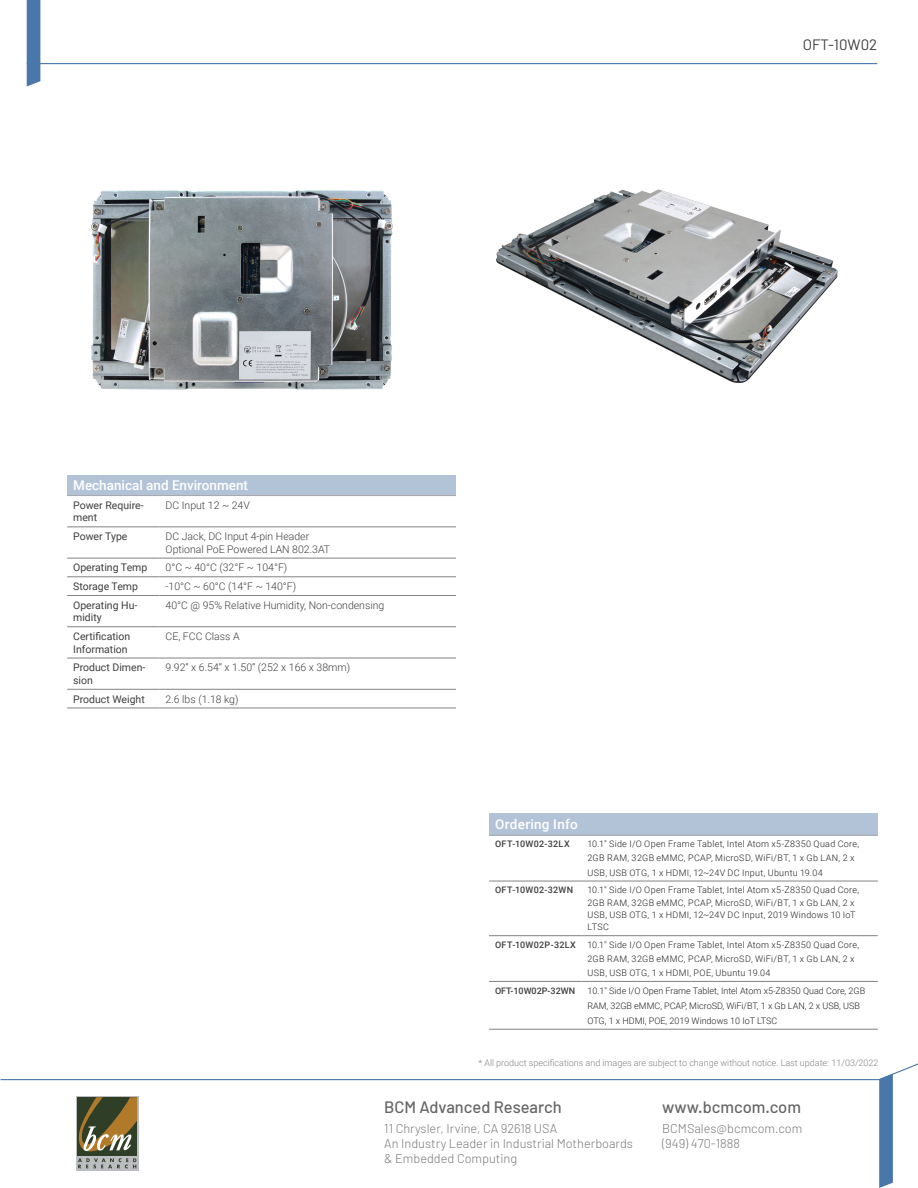
<style>
.page{position:relative;width:918px;height:1188px;background:#fff}
.page>*{position:absolute;margin:0;border:0;box-sizing:border-box;transform-origin:0 0}
.t1{font:500 16.5px "Barlow";color:#666667}
.t2{font:15px "Barlow";color:#3e3e3f}
._2018_Spec_Table_Lin{font:500 13.5px "Roboto";color:#fff}
._2018_Spec_Table_Lin-2{font:500 13.5px "Roboto";letter-spacing:.025em;color:#fff}
.t3{font:300 12.75px/15.3px "Barlow";color:#79797a}
.t4{font:300 10.5px "Roboto";color:#3e3e3f}
.t5{font:10.5px/12.6px "Roboto";color:#3e3e3f}
._2018_Spec_Table_Lin-3{font:300 9px/12.3px "Roboto";letter-spacing:.035em;color:#231f20}
._2014_Spec_Table_Lin{font:300 9px/15.1px "Roboto";color:#231f20}
.t6{font:300 9px "Roboto";color:#808285}
._2018_Spec_Table_Lin-4{font:500 9px "Roboto";letter-spacing:.035em;color:#3e3e3f}
._2018_Spec_Table_Lin-5{font:500 9px "Roboto";color:#3e3e3f}
</style>
<div class="page">
<hr style="left:1px;top:1079px;width:880px;height:1px;background:#4a77aa">
<svg style="left:27px;top:0;width:13px;height:87px"></svg>
<hr style="left:27px;top:63px;width:850px;height:1px;background:#4a77aa">
<svg style="left:878px;top:1063px;width:40px;height:125px"></svg>
<svg style="left:76px;top:1096px;width:62px;height:74px"></svg>
<svg style="left:76px;top:1097px;width:61px;height:71px;background:#777152"></svg>
<div style="left:489px;top:813px;width:389px;height:22px;background:#b2c3d8"></div>
<hr style="left:489px;top:1029px;width:92px;height:1px;background:#808285">
<hr style="left:581px;top:1029px;width:297px;height:1px;background:#808285">
<hr style="left:489px;top:981px;width:92px;height:1px;background:#808285">
<hr style="left:581px;top:981px;width:297px;height:1px;background:#808285">
<hr style="left:489px;top:935px;width:92px;height:1px;background:#808285">
<hr style="left:581px;top:935px;width:297px;height:1px;background:#808285">
<hr style="left:489px;top:835px;width:92px;height:1px;background:#a8a9ad">
<hr style="left:581px;top:835px;width:297px;height:1px;background:#a8a9ad">
<hr style="left:489px;top:881px;width:92px;height:1px;background:#808285">
<hr style="left:581px;top:881px;width:297px;height:1px;background:#808285">
<div style="left:67px;top:475px;width:389px;height:21px;background:#b2c3d8"></div>
<hr style="left:67px;top:527px;width:93px;height:1px;background:#808285">
<hr style="left:160px;top:527px;width:296px;height:1px;background:#808285">
<hr style="left:67px;top:558px;width:93px;height:1px;background:#808285">
<hr style="left:160px;top:558px;width:296px;height:1px;background:#808285">
<hr style="left:67px;top:658px;width:93px;height:1px;background:#808285">
<hr style="left:160px;top:658px;width:296px;height:1px;background:#808285">
<hr style="left:67px;top:689px;width:93px;height:1px;background:#808285">
<hr style="left:160px;top:689px;width:296px;height:1px;background:#808285">
<hr style="left:67px;top:708px;width:93px;height:1px;background:#808285">
<hr style="left:160px;top:708px;width:296px;height:1px;background:#808285">
<hr style="left:67px;top:577px;width:93px;height:1px;background:#808285">
<hr style="left:160px;top:577px;width:296px;height:1px;background:#808285">
<hr style="left:67px;top:595px;width:93px;height:1px;background:#808285">
<hr style="left:160px;top:595px;width:296px;height:1px;background:#808285">
<hr style="left:67px;top:626px;width:93px;height:1px;background:#808285">
<hr style="left:160px;top:626px;width:296px;height:1px;background:#808285">
<hr style="left:67px;top:495px;width:93px;height:1px;background:#a8a9ad">
<hr style="left:160px;top:495px;width:296px;height:1px;background:#a8a9ad">
<img style="left:91px;top:190px;width:302px;height:200px">
<img style="left:496px;top:189px;width:342px;height:194px">
<p class="t2" style="left:803px;top:35px;width:76px">OFT-10W02</p>
<p class="_2018_Spec_Table_Lin" style="left:73px;top:476px;width:176px">Mechanical and Environment</p>
<p class="t5" style="left:73px;top:498px;width:72px">Power Require&shy;ment</p>
<p class="t4" style="left:166px;top:498px;width:86px">DC Input 12 ~ 24V</p>
<p class="t5" style="left:73px;top:530px;width:56px">Power Type</p>
<p class="t4" style="left:166px;top:529px;width:145px">DC Jack, DC Input 4-pin Header</p>
<p class="t4" style="left:166px;top:542px;width:166px">Optional PoE Powered LAN 802.3AT</p>
<p class="t5" style="left:73px;top:561px;width:76px">Operating Temp</p>
<p class="t4" style="left:166px;top:560px;width:123px">0°C ~ 40°C (32°F ~ 104°F)</p>
<p class="t5" style="left:73px;top:580px;width:66px">Storage Temp</p>
<p class="t4" style="left:166px;top:579px;width:132px">-10°C ~ 60°C (14°F ~ 140°F)</p>
<p class="t5" style="left:73px;top:598px;width:66px">Operating Hu&shy;midity</p>
<p class="t4" style="left:166px;top:598px;width:220px">40°C @ 95% Relative Humidity, Non-condensing</p>
<p class="t5" style="left:73px;top:630px;width:58px">Certification<br>Information</p>
<p class="t4" style="left:166px;top:629px;width:75px">CE, FCC Class A</p>
<p class="t5" style="left:73px;top:661px;width:74px">Product Dimen&shy;sion</p>
<p class="t4" style="left:166px;top:660px;width:186px">9.92” x 6.54” x 1.50” (252 x 166 x 38mm)</p>
<p class="t5" style="left:73px;top:692px;width:73px">Product Weight</p>
<p class="t4" style="left:166px;top:691px;width:74px">2.6 lbs (1.18 kg)</p>
<p class="_2018_Spec_Table_Lin-2" style="left:495px;top:815px;width:84px">Ordering Info</p>
<p class="_2018_Spec_Table_Lin-4" style="left:495px;top:838px;width:76px">OFT-10W02-32LX</p>
<p class="_2018_Spec_Table_Lin-3" style="left:587px;top:837px;width:273px;line-height:14.2px">10.1" Side I/O Open Frame Tablet, Intel Atom x5-Z8350 Quad Core,<br>2GB RAM, 32GB eMMC, PCAP, MicroSD, WiFi/BT, 1 x Gb LAN, 2 x<br>USB, USB OTG, 1 x HDMI, 12~24V DC Input, Ubuntu 19.04</p>
<p class="_2018_Spec_Table_Lin-4" style="left:495px;top:884px;width:80px">OFT-10W02-32WN</p>
<p class="_2018_Spec_Table_Lin-3" style="left:587px;top:884px;width:273px">10.1" Side I/O Open Frame Tablet, Intel Atom x5-Z8350 Quad Core, 2GB RAM, 32GB eMMC, PCAP, MicroSD, WiFi/BT, 1 x Gb LAN, 2 x USB, USB OTG, 1 x HDMI, 12~24V DC Input, 2019 Windows 10 IoT LTSC</p>
<p class="_2018_Spec_Table_Lin-4" style="left:495px;top:938px;width:82px">OFT-10W02P-32LX</p>
<p class="_2018_Spec_Table_Lin-3" style="left:587px;top:937px;width:273px;line-height:14.1px">10.1" Side I/O Open Frame Tablet, Intel Atom x5-Z8350 Quad Core,<br>2GB RAM, 32GB eMMC, PCAP, MicroSD, WiFi/BT, 1 x Gb LAN, 2 x<br>USB, USB OTG, 1 x HDMI, POE, Ubuntu 19.04</p>
<p class="_2018_Spec_Table_Lin-5" style="left:495px;top:984px;width:82px">OFT-10W02P-32WN</p>
<p class="_2014_Spec_Table_Lin" style="left:587px;top:982px;width:279px">10.1" Side I/O Open Frame Tablet, Intel Atom x5-Z8350 Quad Core, 2GB<br>RAM, 32GB eMMC, PCAP, MicroSD, WiFi/BT, 1 x Gb LAN, 2 x USB, USB<br>OTG, 1 x HDMI, POE, 2019 Windows 10 IoT LTSC</p>
<p class="t6" style="left:478px;top:1056px;width:402px">* All product specifications and images are subject to change without notice. Last update: 11/03/2022</p>
<h1 class="t1" style="left:384px;top:1097px;width:179px">BCM Advanced Research</h1>
<h1 class="t1" style="left:662px;top:1097px;width:140px">www.bcmcom.com</h1>
<h3 class="t3" style="left:384px;top:1120px;width:250px">11 Chrysler, Irvine, CA 92618 USA<br>An Industry Leader in Industrial Motherboards &amp; Embedded Computing</h3>
<h3 class="t3" style="left:662px;top:1120px;width:142px">BCMSales@bcmcom.com (949) 470-1888</h3>
</div>
